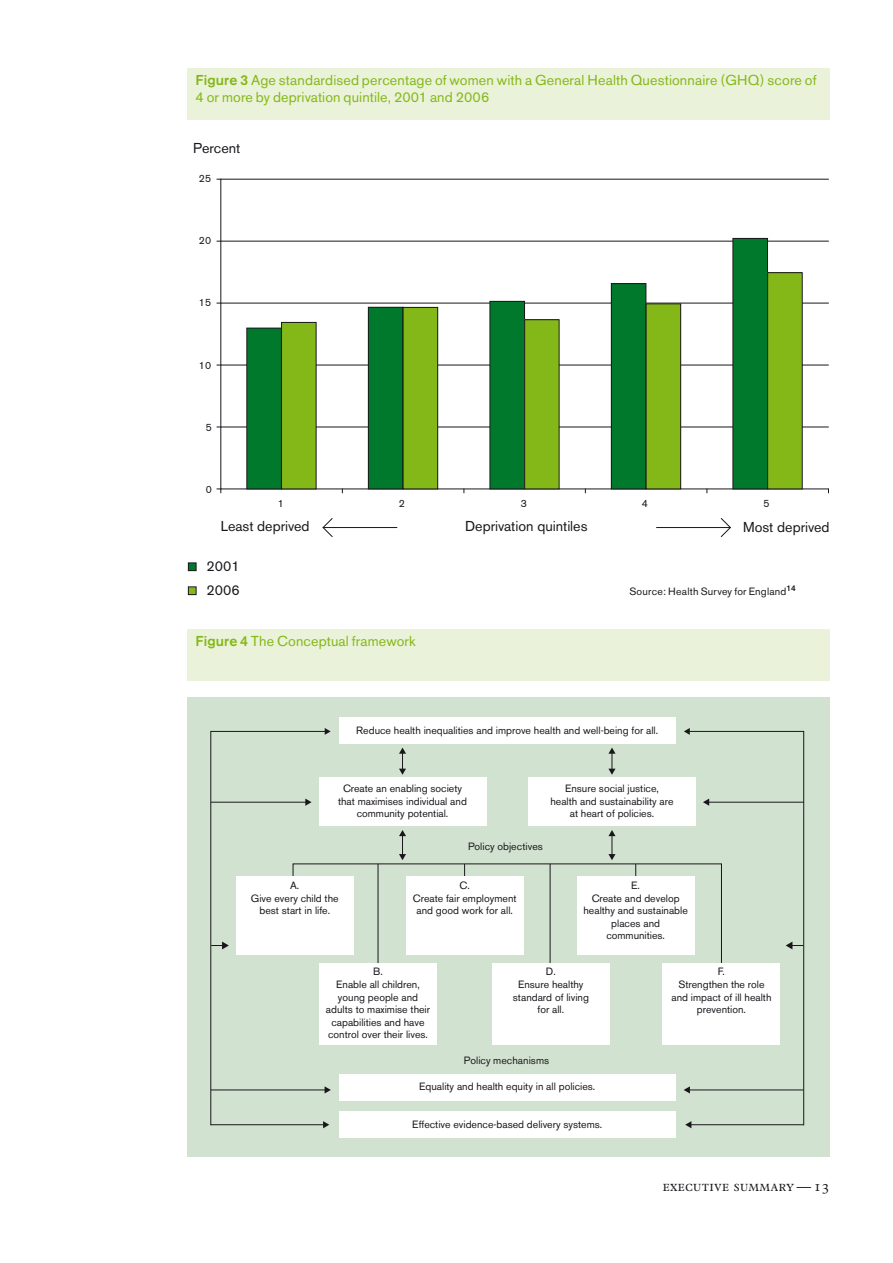
<style>
.page{position:relative;width:893px;height:1263px;background:#fff}
.page>*{position:absolute;margin:0;border:0;box-sizing:border-box;transform-origin:0 0}
.t1{font:14.25px/17px "Akzidenz Grotesk BE Regular 2";letter-spacing:.01em;color:#84b819}
.t2{font:14.25px/24px "Akzidenz Grotesk BE";color:#1a171c}
.t3{font:300 14.25px "Plantin Expert";letter-spacing:.025em;color:#1a171c}
.t4{font:10.5px/12.6px "Akzidenz Grotesk BE";color:#1a171c;text-align:center}
.t5{font:10.5px "Akzidenz Grotesk BE Regular 2";letter-spacing:.02em;color:#1a171c}
.t6{font:500 8.25px "Akzidenz Grotesk BE";color:#1a171c}
.s1{font-family:"Akzidenz Grotesk BE";font-weight:500}
.s2{font-family:"Plantin"}
</style>
<div class="page">
<div style="left:187px;top:629px;width:642px;height:51px;background:#eaf2d9"></div>
<div style="left:187px;top:68px;width:642px;height:51px;background:#eaf2d9"></div>
<hr style="left:221px;top:427px;width:607px;height:1px;background:#1a171c">
<hr style="left:221px;top:365px;width:607px;height:1px;background:#1a171c">
<hr style="left:221px;top:303px;width:607px;height:1px;background:#1a171c">
<hr style="left:221px;top:241px;width:607px;height:1px;background:#1a171c">
<hr style="left:221px;top:179px;width:607px;height:1px;background:#1a171c">
<hr style="left:220px;top:179px;width:1px;height:310px;background:#1a171c">
<hr style="left:221px;top:489px;width:607px;height:1px;background:#1a171c">
<div style="left:247px;top:328px;width:34px;height:161px;background:#00792c"></div>
<div style="left:368px;top:307px;width:35px;height:182px;background:#00792c"></div>
<div style="left:368px;top:307px;width:35px;height:182px;border:1px solid #1a171c"></div>
<div style="left:490px;top:301px;width:34px;height:188px;background:#00792c"></div>
<div style="left:490px;top:301px;width:35px;height:188px;border:1px solid #1a171c"></div>
<div style="left:611px;top:284px;width:35px;height:205px;background:#00792c"></div>
<div style="left:611px;top:283px;width:35px;height:206px;border:1px solid #1a171c"></div>
<div style="left:733px;top:238px;width:34px;height:251px;background:#00792c"></div>
<div style="left:732px;top:238px;width:36px;height:251px;border:1px solid #1a171c"></div>
<div style="left:282px;top:322px;width:34px;height:167px;background:#84b819"></div>
<div style="left:281px;top:322px;width:35px;height:167px;border:1px solid #1a171c"></div>
<div style="left:403px;top:307px;width:35px;height:182px;background:#84b819"></div>
<div style="left:403px;top:307px;width:35px;height:182px;border:1px solid #1a171c"></div>
<div style="left:525px;top:320px;width:34px;height:169px;background:#84b819"></div>
<div style="left:524px;top:319px;width:35px;height:170px;border:1px solid #1a171c"></div>
<div style="left:646px;top:304px;width:35px;height:185px;background:#84b819"></div>
<div style="left:646px;top:303px;width:35px;height:186px;border:1px solid #1a171c"></div>
<div style="left:768px;top:273px;width:34px;height:216px;background:#84b819"></div>
<div style="left:767px;top:272px;width:36px;height:217px;border:1px solid #1a171c"></div>
<hr style="left:323px;top:527px;width:74px;height:1px;background:#1a171c">
<svg style="left:322px;top:518px;width:11px;height:19px"></svg>
<hr style="left:656px;top:527px;width:74px;height:1px;background:#1a171c">
<svg style="left:720px;top:518px;width:11px;height:19px"></svg>
<div style="left:188px;top:563px;width:8px;height:8px;background:#00792c"></div>
<div style="left:188px;top:562px;width:8px;height:9px;border:1px solid #1a171c"></div>
<div style="left:188px;top:587px;width:8px;height:8px;background:#84b819"></div>
<div style="left:188px;top:586px;width:8px;height:9px;border:1px solid #1a171c"></div>
<div style="left:187px;top:697px;width:642px;height:460px;background:#d2e2d0"></div>
<div style="left:339px;top:717px;width:336px;height:27px;background:#fff"></div>
<div style="left:339px;top:1074px;width:336px;height:27px;background:#fff"></div>
<div style="left:339px;top:1111px;width:336px;height:27px;background:#fff"></div>
<div style="left:319px;top:777px;width:167px;height:49px;background:#fff"></div>
<div style="left:528px;top:777px;width:168px;height:49px;background:#fff"></div>
<svg style="left:326px;top:863px;width:362px;height:110px"></svg>
<hr style="left:378px;top:864px;width:1px;height:110px;background:#1a171c">
<svg style="left:464px;top:864px;width:1px;height:13px"></svg>
<hr style="left:550px;top:864px;width:1px;height:110px;background:#1a171c">
<svg style="left:635px;top:864px;width:1px;height:13px"></svg>
<svg style="left:684px;top:728px;width:6px;height:6px"></svg>
<svg style="left:684px;top:1087px;width:4px;height:6px"></svg>
<svg style="left:685px;top:1123px;width:6px;height:5px"></svg>
<svg style="left:688px;top:731px;width:116px;height:395px"></svg>
<svg style="left:325px;top:728px;width:6px;height:6px"></svg>
<svg style="left:326px;top:1087px;width:5px;height:6px"></svg>
<svg style="left:323px;top:1123px;width:6px;height:5px"></svg>
<svg style="left:210px;top:731px;width:116px;height:395px"></svg>
<svg style="left:399px;top:747px;width:7px;height:28px"></svg>
<svg style="left:608px;top:747px;width:7px;height:28px"></svg>
<svg style="left:399px;top:830px;width:7px;height:30px"></svg>
<svg style="left:608px;top:830px;width:7px;height:30px"></svg>
<div style="left:319px;top:963px;width:118px;height:81px;background:#fff"></div>
<div style="left:236px;top:877px;width:118px;height:78px;background:#fff"></div>
<div style="left:406px;top:877px;width:117px;height:78px;background:#fff"></div>
<div style="left:577px;top:877px;width:117px;height:78px;background:#fff"></div>
<div style="left:492px;top:963px;width:118px;height:81px;background:#fff"></div>
<div style="left:663px;top:963px;width:117px;height:81px;background:#fff"></div>
<h1 class="t1" style="left:196px;top:72px;width:622px"><span class="s1">Figure 3</span> Age standardised percentage of women with a General Health Questionnaire (GHQ) score of<br>4 or more by deprivation quintile, 2001 and 2006</h1>
<h1 class="t2" style="left:193px;top:136px;width:49px">Percent</h1>
<p class="t4" style="left:199px;top:172px;width:14px">25</p>
<p class="t4" style="left:199px;top:234px;width:14px">20</p>
<p class="t4" style="left:199px;top:296px;width:14px">15</p>
<p class="t4" style="left:199px;top:359px;width:14px">10</p>
<p class="t4" style="left:206px;top:421px;width:8px">5</p>
<p class="t4" style="left:206px;top:483px;width:8px">0</p>
<p class="t4" style="left:278px;top:497px;width:8px">1</p>
<p class="t4" style="left:399px;top:497px;width:8px">2</p>
<p class="t4" style="left:521px;top:497px;width:8px">3</p>
<p class="t4" style="left:642px;top:497px;width:8px">4</p>
<p class="t4" style="left:763px;top:497px;width:8px">5</p>
<h1 class="t2" style="left:221px;top:514px;width:90px">Least deprived</h1>
<h1 class="t2" style="left:465px;top:514px;width:124px">Deprivation quintiles</h1>
<h1 class="t2" style="left:743px;top:515px;width:88px">Most deprived</h1>
<h1 class="t2" style="left:206px;top:554px;width:35px">2001<br>2006</h1>
<h1 class="t1" style="left:196px;top:633px;width:222px"><span class="s1">Figure 4</span> The Conceptual framework</h1>
<p class="t5" style="left:629px;top:585px;width:159px">Source: Health Survey for England</p>
<p class="t6" style="left:787px;top:583px;width:11px">14</p>
<p class="t4" style="left:356px;top:724px;width:303px">Reduce health inequalities and improve health and well-being for all.</p>
<p class="t4" style="left:338px;top:782px;width:130px">Create an enabling society that maximises individual and community potential.</p>
<p class="t4" style="left:550px;top:782px;width:125px">Ensure social justice, health and sustainability are at heart of policies.</p>
<p class="t4" style="left:468px;top:839px;width:76px">Policy objectives</p>
<p class="t4" style="left:251px;top:879px;width:89px">A.<br>Give every child the best start in life.</p>
<p class="t4" style="left:413px;top:879px;width:105px">C.<br>Create fair employment and good work for all.</p>
<p class="t4" style="left:583px;top:879px;width:106px">E.<br>Create and develop healthy and sustainable places and communities.</p>
<p class="t4" style="left:513px;top:965px;width:78px">D.<br>Ensure healthy standard of living for all.</p>
<p class="t4" style="left:671px;top:965px;width:101px">F.<br>Strengthen the role and impact of ill health prevention.</p>
<p class="t4" style="left:326px;top:965px;width:106px">B.<br>Enable all children, young people and adults to maximise their capabilities and have control over their lives.</p>
<p class="t4" style="left:464px;top:1054px;width:87px">Policy mechanisms</p>
<p class="t4" style="left:419px;top:1080px;width:178px">Equality and health equity in all policies.</p>
<p class="t4" style="left:412px;top:1118px;width:191px">Effective evidence-based delivery systems.</p>
<h1 class="t3" style="left:663px;top:1180px;width:149px">executive summary <span class="s2">—</span></h1>
</div>
